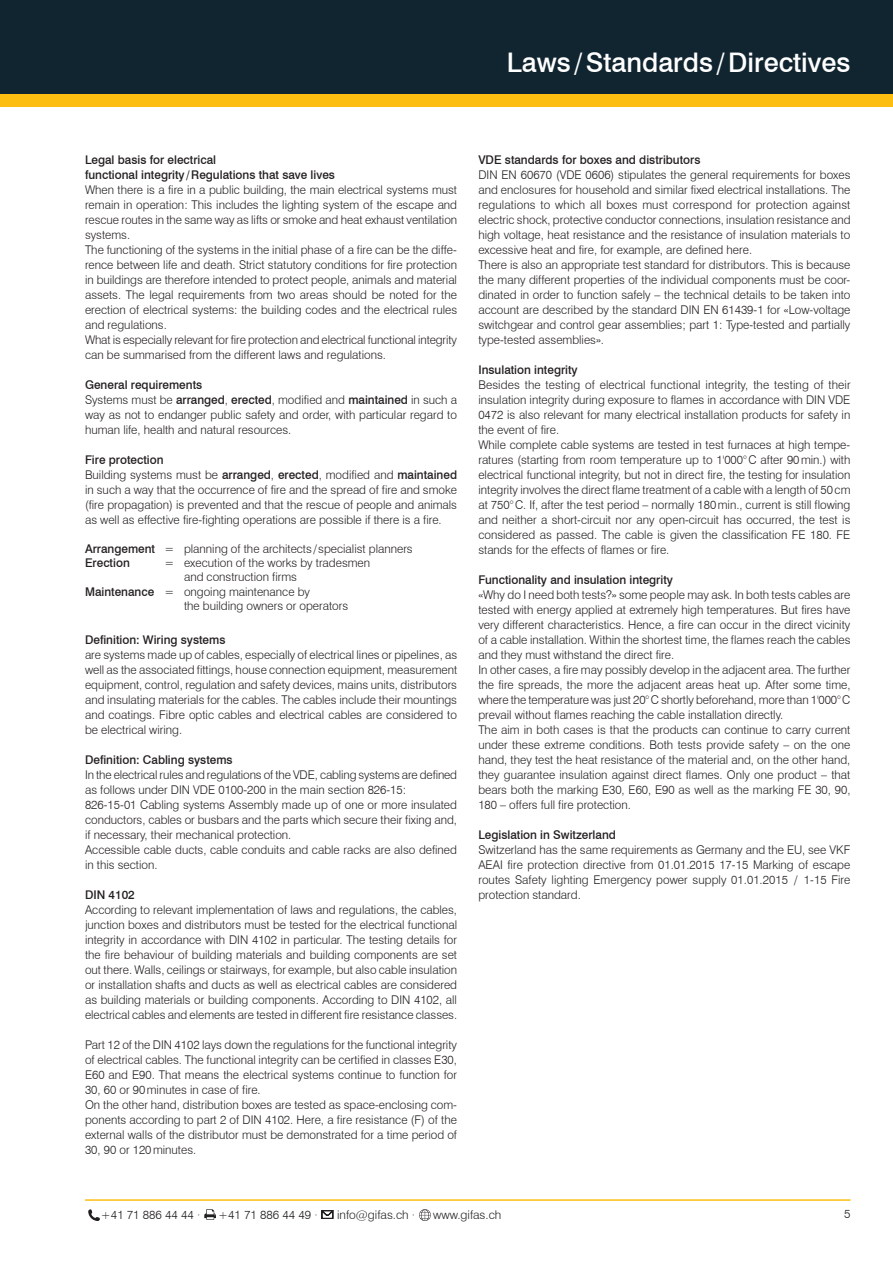
<style>
.page{position:relative;width:893px;height:1263px;background:#fff}
.page>*{position:absolute;margin:0;border:0;box-sizing:border-box;transform-origin:0 0}
.t1{font:500 27px "Swiss 721 BT";color:#fff}
.t2{font:300 12px/15px "Swiss 721 BT";color:#231f20}
.t3{font:500 12px/15px "Swiss 721 BT";color:#231f20}
.s1{font-weight:500}
</style>
<div class="page">
<div style="left:0;top:89px;width:893px;height:17px;background:#fdbe12"></div>
<div style="left:0;top:0;width:893px;height:94px;background:#112530"></div>
<hr style="left:85px;top:1199px;width:765px;height:2px;background:#fdbe12">
<svg style="left:88px;top:1209px;width:12px;height:12px"></svg>
<svg style="left:204px;top:1209px;width:12px;height:11px"></svg>
<svg style="left:322px;top:1210px;width:11px;height:9px"></svg>
<svg style="left:419px;top:1209px;width:12px;height:12px"></svg>
<h1 class="t1" style="left:507px;top:46px;width:345px">Laws/Standards/Directives</h1>
<p class="t3" style="left:85px;top:152px;width:251px">Legal basis for electrical<br>functional integrity/Regulations that save lives</p>
<p class="t2" style="left:85px;top:182px;width:374px">When there is a fire in a public building, the main electrical systems must remain in operation: This includes the lighting system of the escape and rescue routes in the same way as lifts or smoke and heat exhaust ventilation systems.<br>The functioning of the systems in the initial phase of a fire can be the diffe&shy;rence between life and death. Strict statutory conditions for fire protection in buildings are therefore intended to protect people, animals and material assets. The legal requirements from two areas should be noted for the erection of electrical systems: the building codes and the electrical rules and regulations.<br>What is especially relevant for fire protection and electrical functional integrity can be summarised from the different laws and regulations.</p>
<p class="t2" style="left:85px;top:377px;width:374px"><span class="s1">General requirements<br></span>Systems must be <span class="s1">arranged</span>, <span class="s1">erected</span>, modified and <span class="s1">maintained</span> in such a way as not to endanger public safety and order, with particular regard to human life, health and natural resources.</p>
<p class="t2" style="left:85px;top:452px;width:374px"><span class="s1">Fire protection<br></span>Building systems must be <span class="s1">arranged</span>, <span class="s1">erected</span>, modified and <span class="s1">maintained </span>in such a way that the occurrence of fire and the spread of fire and smoke (fire propagation) is prevented and that the rescue of people and animals as well as effective fire-fighting operations are possible if there is a fire.</p>
<p class="t2" style="left:85px;top:541px;width:329px;line-height:14.4px"><span class="s1">Arrangement</span> = planning of the architects / specialist planners<br><span class="s1">Erection</span></p>
<p class="t2" style="left:165px;top:555px;width:207px">= execution of the works by tradesmen</p>
<p class="t2" style="left:184px;top:570px;width:114px">and construction firms</p>
<p class="t2" style="left:85px;top:584px;width:226px"><span class="s1">Maintenance</span> = ongoing maintenance by</p>
<p class="t2" style="left:184px;top:598px;width:166px">the building owners or operators</p>
<p class="t3" style="left:85px;top:632px;width:142px">Definition: Wiring systems</p>
<p class="t2" style="left:85px;top:647px;width:374px;text-align:justify">are systems made up of cables, especially of electrical lines or pipelines, as well as the associated fittings, house connection equipment, measurement equipment, control, regulation and safety devices, mains units, distributors and insulating materials for the cables. The cables include their mountings and coatings. Fibre optic cables and electrical cables are considered to be electrical wiring.</p>
<p class="t3" style="left:85px;top:752px;width:149px">Definition: Cabling systems</p>
<p class="t2" style="left:85px;top:767px;width:374px">In the electrical rules and regulations of the VDE, cabling systems are defined as follows under DIN VDE 0100-200 in the main section 826-15:<br>826-15-01 Cabling systems Assembly made up of one or more insulated conductors, cables or busbars and the parts which secure their fixing and, if necessary, their mechanical protection.<br>Accessible cable ducts, cable conduits and cable racks are also defined in this section.</p>
<p class="t3" style="left:85px;top:887px;width:51px">DIN 4102</p>
<p class="t2" style="left:85px;top:902px;width:374px;text-align:justify">According to relevant implementation of laws and regulations, the cables, junction boxes and distributors must be tested for the electrical functional integrity in accordance with DIN 4102 in particular. The testing details for the fire behaviour of building materials and building components are set out there. Walls, ceilings or stairways, for example, but also cable insulation or installation shafts and ducts as well as electrical cables are considered as building materials or building components. According to DIN 4102, all electrical cables and elements are tested in different fire resistance classes.</p>
<p class="t2" style="left:85px;top:1037px;width:374px">Part 12 of the DIN 4102 lays down the regulations for the functional integrity of electrical cables. The functional integrity can be certified in classes E30, E60 and E90. That means the electrical systems continue to function for 30, 60 or 90minutes in case of fire.<br>On the other hand, distribution boxes are tested as space-enclosing com&shy;ponents according to part 2 of DIN 4102. Here, a fire resistance (F) of the external walls of the distributor must be demonstrated for a time period of 30, 90 or 120minutes.</p>
<p class="t3" style="left:478px;top:152px;width:224px">VDE standards for boxes and distributors</p>
<p class="t2" style="left:478px;top:167px;width:374px">DIN EN 60670 (VDE 0606) stipulates the general requirements for boxes and enclosures for household and similar fixed electrical installations. The regulations to which all boxes must correspond for protection against electric shock, protective conductor connections, insulation resistance and high voltage, heat resistance and the resistance of insulation materials to excessive heat and fire, for example, are defined here.<br>There is also an appropriate test standard for distributors. This is because the many different properties of the individual components must be coor&shy;dinated in order to function safely – the technical details to be taken into account are described by the standard DIN EN 61439-1 for «Low-voltage switchgear and control gear assemblies; part 1: Type-tested and partially type-tested assemblies».</p>
<p class="t3" style="left:478px;top:362px;width:101px">Insulation integrity</p>
<p class="t2" style="left:478px;top:377px;width:374px">Besides the testing of electrical functional integrity, the testing of their insulation integrity during exposure to flames in accordance with DIN VDE 0472 is also relevant for many electrical installation products for safety in the event of fire.<br>While complete cable systems are tested in test furnaces at high tempe&shy;ratures (starting from room temperature up to 1'000°C after 90min.) with electrical functional integrity, but not in direct fire, the testing for insulation integrity involves the direct flame treatment of a cable with a length of 50cm at 750°C. If, after the test period – normally 180min., current is still flowing and neither a short-circuit nor any open-circuit has occurred, the test is considered as passed. The cable is given the classification FE 180. FE stands for the effects of flames or fire.</p>
<p class="t3" style="left:478px;top:572px;width:196px">Functionality and insulation integrity</p>
<p class="t2" style="left:478px;top:587px;width:374px">«Why do I need both tests?» some people may ask. In both tests cables are tested with energy applied at extremely high temperatures. But fires have very different characteristics. Hence, a fire can occur in the direct vicinity of a cable installation. Within the shortest time, the flames reach the cables and they must withstand the direct fire.<br>In other cases, a fire may possibly develop in the adjacent area. The further the fire spreads, the more the adjacent areas heat up. After some time, where the temperature was just 20°C shortly beforehand, more than 1'000°C prevail without flames reaching the cable installation directly.<br>The aim in both cases is that the products can continue to carry current under these extreme conditions. Both tests provide safety – on the one hand, they test the heat resistance of the material and, on the other hand, they guarantee insulation against direct flames. Only one product – that bears both the marking E30, E60, E90 as well as the marking FE 30, 90, 180 – offers full fire protection.</p>
<p class="t3" style="left:478px;top:827px;width:139px">Legislation in Switzerland</p>
<p class="t2" style="left:478px;top:842px;width:374px;text-align:justify">Switzerland has the same requirements as Germany and the EU, see VKF AEAI fire protection directive from 01.01.2015 17-15 Marking of escape routes Safety lighting Emergency power supply 01.01.2015 / 1-15 Fire protection standard.</p>
<p class="t2" style="left:101px;top:1207px;width:101px">+41 71 886 44 44 ·</p>
<p class="t2" style="left:218px;top:1207px;width:101px">+41 71 886 44 49 ·</p>
<p class="t2" style="left:337px;top:1207px;width:80px">info@gifas.ch ·</p>
<p class="t2" style="left:433px;top:1207px;width:70px">www.gifas.ch</p>
<p class="t2" style="left:844px;top:1206px;width:8px">5</p>
</div>
